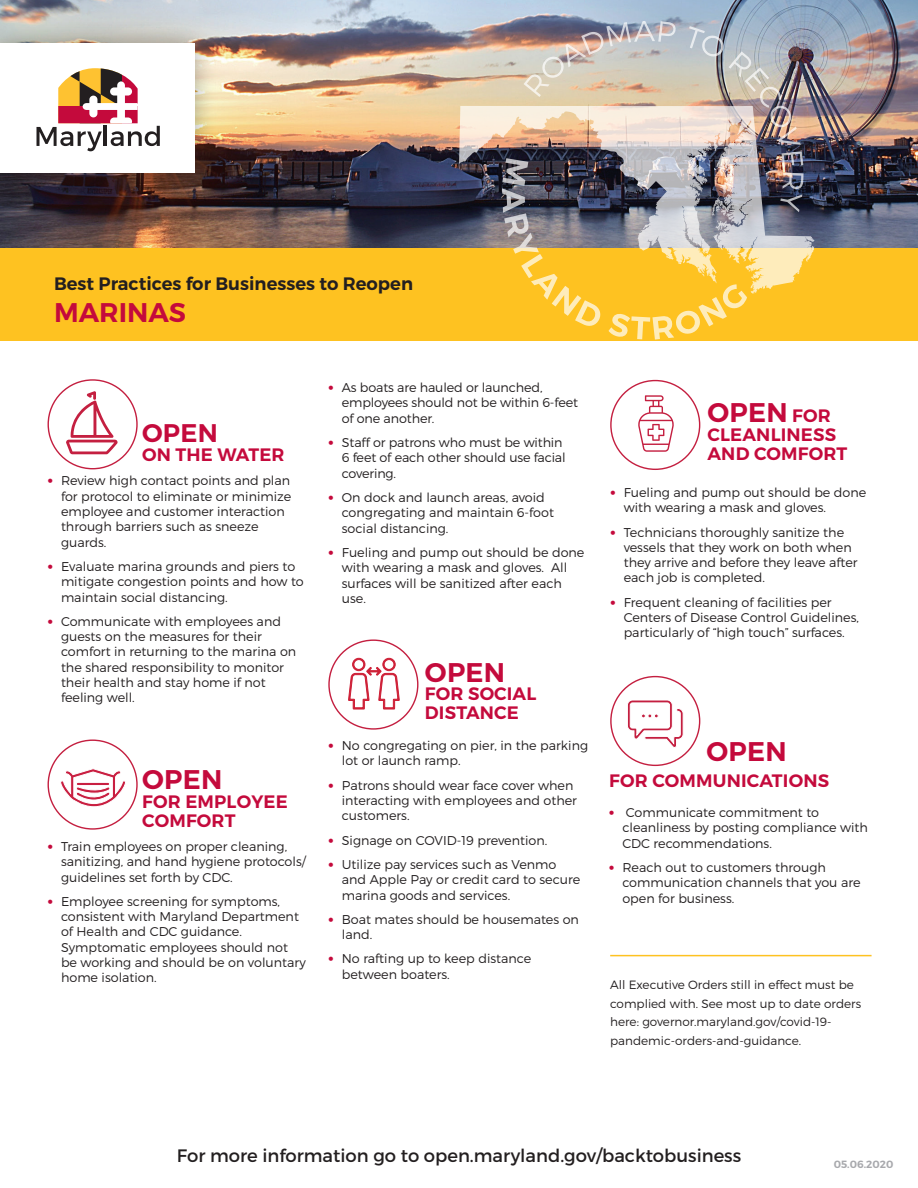
<style>
.page{position:relative;width:918px;height:1188px;background:#fff}
.page>*{position:absolute;margin:0;border:0;box-sizing:border-box;transform-origin:0 0}
.t1{font:600 27px "Montserrat";letter-spacing:.01em;color:#c40a3c}
.t2{font:600 25.5px "Montserrat";color:#c40a3c}
.t3{font:600 18px/18.8px "Montserrat";letter-spacing:.01em;color:#c40a3c}
.t4{font:18px "Montserrat";color:#231f20}
.t5{font:600 18px "Montserrat";color:#231f20}
.t6{font:300 12.75px/15.3px "Montserrat";color:#231f20}
.t7{font:300 12px/18.8px "Montserrat";color:#231f20}
.t8{font:600 10.5px "Montserrat";color:#a8a9ad}
.s1{font-family:"Aspira";font-weight:700;color:#c40a3c}
.s2{font-size:18px}
</style>
<div class="page">
<img style="left:0;top:0;width:918px;height:248px">
<div style="left:0;top:248px;width:918px;height:93px;background:#fec221"></div>
<img style="left:459px;top:106px;width:356px;height:188px">
<img style="left:524px;top:21px;width:152px;height:76px">
<img style="left:689px;top:26px;width:112px;height:119px">
<svg style="left:780px;top:151px;width:24px;height:61px"></svg>
<svg style="left:502px;top:158px;width:100px;height:168px"></svg>
<svg style="left:609px;top:284px;width:138px;height:56px"></svg>
<div style="left:0;top:21px;width:217px;height:174px;background:#231f20;opacity:.4"></div>
<div style="left:0;top:43px;width:194px;height:130px;background:#fff"></div>
<svg style="left:37px;top:68px;width:123px;height:83px"></svg>
<svg style="left:60px;top:768px;width:66px;height:39px"></svg>
<svg style="left:627px;top:700px;width:57px;height:48px"></svg>
<svg style="left:638px;top:395px;width:36px;height:57px"></svg>
<svg style="left:348px;top:658px;width:52px;height:51px"></svg>
<div style="left:55px;top:389px;width:74px;height:74px;border:1px solid #fff;border-radius:50%"></div>
<svg style="left:63px;top:391px;width:61px;height:66px"></svg>
<hr style="left:610px;top:955px;width:262px;height:1px;background:#fec221">
<h3 class="t5" style="left:54px;top:272px;width:361px">Best Practices for Businesses to Reopen</h3>
<h1 class="t1" style="left:54px;top:296px;width:134px">MARINAS</h1>
<h2 class="t2" style="left:142px;top:418px;width:77px">OPEN</h2>
<h3 class="t3" style="left:142px;top:446px;width:144px">ON THE WATER</h3>
<p class="t6" style="left:61px;top:473px;width:232px;text-indent:-14px"><span class="s1">•</span> Review high contact points and plan for protocol to eliminate or minimize employee and customer interaction through barriers such as sneeze guards.</p>
<p class="t6" style="left:61px;top:559px;width:244px;text-indent:-14px"><span class="s1">•</span> Evaluate marina grounds and piers to mitigate congestion points and how to maintain social distancing.</p>
<p class="t6" style="left:61px;top:613px;width:237px;text-indent:-14px"><span class="s1">•</span> Communicate with employees and guests on the measures for their comfort in returning to the marina on the shared responsibility to monitor their health and stay home if not feeling well.</p>
<h1 class="t1" style="left:142px;top:763px;width:82px">OPEN</h1>
<h3 class="t3" style="left:142px;top:792px;width:147px">FOR EMPLOYEE<br>COMFORT</h3>
<p class="t6" style="left:61px;top:839px;width:246px;text-indent:-14px"><span class="s1">•</span> Train employees on proper cleaning, sanitizing, and hand hygiene protocols/ guidelines set forth by CDC.</p>
<p class="t6" style="left:61px;top:893px;width:246px;text-indent:-14px"><span class="s1">•</span> Employee screening for symptoms, consistent with Maryland Department of Health and CDC guidance.<br>Symptomatic employees should not be working and should be on voluntary home isolation.</p>
<p class="t6" style="left:342px;top:380px;width:238px;text-indent:-14px"><span class="s1">•</span> As boats are hauled or launched, employees should not be within 6-feet of one another.</p>
<p class="t6" style="left:342px;top:435px;width:225px;text-indent:-14px"><span class="s1">•</span> Staff or patrons who must be within<br>6 feet of each other should use facial covering.</p>
<p class="t6" style="left:342px;top:490px;width:214px;text-indent:-14px"><span class="s1">•</span> On dock and launch areas, avoid congregating and maintain 6-foot social distancing.</p>
<p class="t6" style="left:342px;top:545px;width:244px;text-indent:-14px"><span class="s1">•</span> Fueling and pump out should be done with wearing a mask and gloves. All surfaces will be sanitized after each use.</p>
<h1 class="t1" style="left:425px;top:655px;width:82px">OPEN</h1>
<h3 class="t3" style="left:425px;top:685px;width:113px">FOR SOCIAL<br>DISTANCE</h3>
<p class="t6" style="left:342px;top:738px;width:248px;text-indent:-14px"><span class="s1">•</span> No congregating on pier, in the parking lot or launch ramp.</p>
<p class="t6" style="left:342px;top:777px;width:237px;text-indent:-14px"><span class="s1">•</span> Patrons should wear face cover when interacting with employees and other customers.</p>
<p class="t6" style="left:328px;top:832px;width:220px"><span class="s1">•</span> Signage on COVID-19 prevention.</p>
<p class="t6" style="left:342px;top:857px;width:240px;text-indent:-14px"><span class="s1">•</span> Utilize pay services such as Venmo and Apple Pay or credit card to secure marina goods and services.</p>
<p class="t6" style="left:342px;top:911px;width:239px;text-indent:-14px"><span class="s1">•</span> Boat mates should be housemates on land.</p>
<p class="t6" style="left:342px;top:951px;width:191px;text-indent:-14px"><span class="s1">•</span> No rafting up to keep distance between boaters.</p>
<h1 class="t1" style="left:708px;top:396px;width:125px">OPEN <span class="s2">FOR</span></h1>
<h3 class="t3" style="left:707px;top:426px;width:141px">CLEANLINESS<br>AND COMFORT</h3>
<p class="t6" style="left:624px;top:485px;width:244px;text-indent:-14px"><span class="s1">•</span> Fueling and pump out should be done with wearing a mask and gloves.</p>
<p class="t6" style="left:624px;top:524px;width:236px;text-indent:-14px"><span class="s1">•</span> Technicians thoroughly sanitize the vessels that they work on both when they arrive and before they leave after each job is completed.</p>
<p class="t6" style="left:624px;top:594px;width:237px;text-indent:-14px"><span class="s1">•</span> Frequent cleaning of facilities per<br>Centers of Disease Control Guidelines, particularly of “high touch” surfaces.</p>
<h1 class="t1" style="left:706px;top:735px;width:82px">OPEN</h1>
<h3 class="t3" style="left:609px;top:771px;width:221px">FOR COMMUNICATIONS</h3>
<p class="t6" style="left:622px;top:805px;width:247px;text-indent:-14px"><span class="s1">•</span> Communicate commitment to cleanliness by posting compliance with<br>CDC recommendations.</p>
<p class="t6" style="left:622px;top:860px;width:240px;text-indent:-14px"><span class="s1">•</span> Reach out to customers through communication channels that you are open for business.</p>
<p class="t7" style="left:610px;top:975px;width:252px">All Executive Orders still in effect must be complied with. See most up to date orders here: governor.maryland.gov/covid-19- pandemic-orders-and-guidance.</p>
<h3 class="t4" style="left:177px;top:1145px;width:566px">For more information go to open.maryland.gov/backtobusiness</h3>
<p class="t8" style="left:834px;top:1158px;width:61px">05.06.2020</p>
</div>
